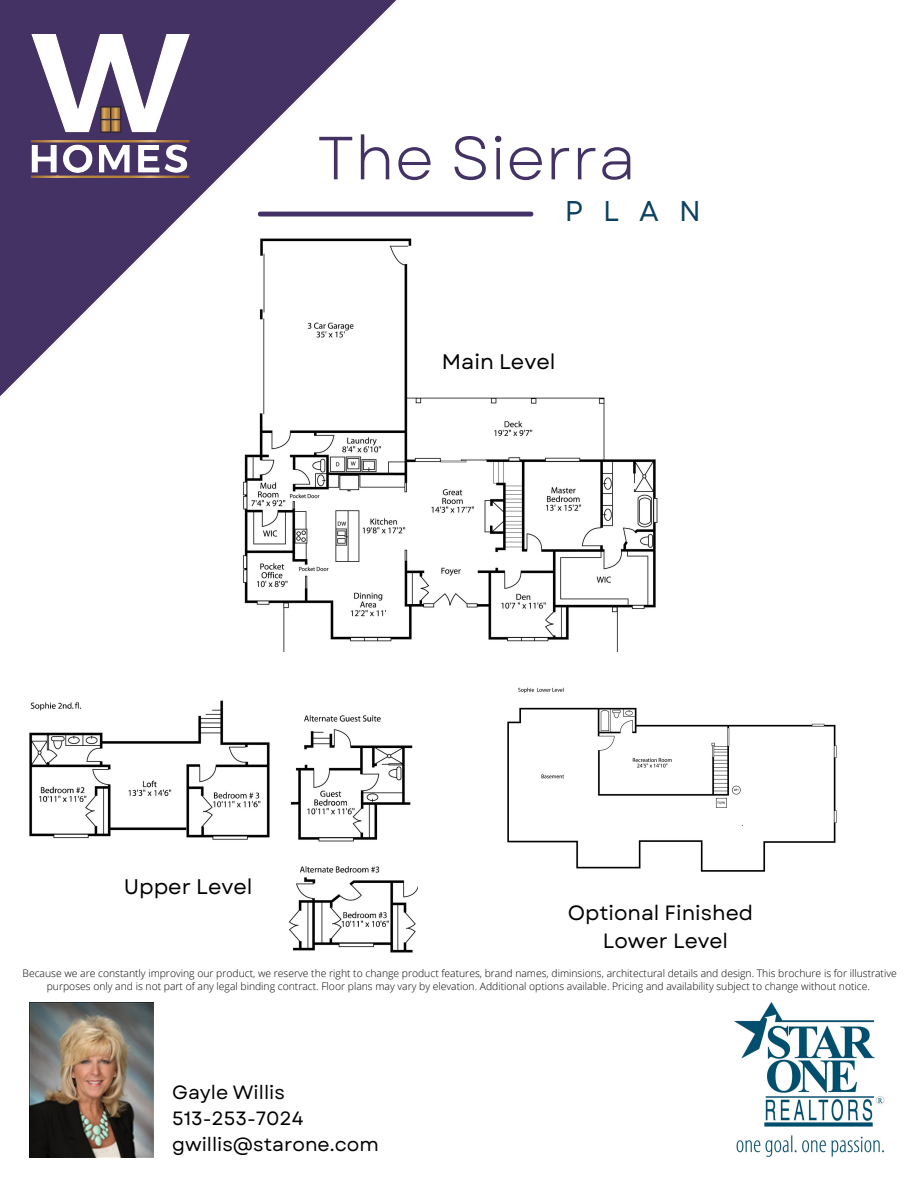
<style>
.page{position:relative;width:918px;height:1188px;background:#fff}
.page>*{position:absolute;margin:0;border:0;box-sizing:border-box;transform-origin:0 0}
.t1{font:60.75px "Garet";color:#443265}
.t2{font:28.5px "Garet";color:#0c4160}
.t3{font:21.15px "Garet";color:#000}
.t4{font:20.7px "Garet";color:#000}
.t5{font:19.2px "Garet";color:#000}
.t6{font:300 10.35px/13.8px "Open Sans";color:#000;text-align:center}
</style>
<div class="page">
<svg style="left:0;top:0;width:467px;height:397px"></svg>
<img style="left:12px;top:15px;width:191px;height:180px">
<hr style="left:260px;top:212px;width:271px;height:4px;background:#443265">
<img style="left:237px;top:229px;width:421px;height:423px">
<img style="left:29px;top:700px;width:388px;height:253px">
<img style="left:507px;top:687px;width:330px;height:185px">
<img style="left:734px;top:1003px;width:150px;height:154px">
<img style="left:30px;top:1003px;width:124px;height:155px">
<p class="t1" style="left:317px;top:114px;width:321px">The Sierra</p>
<p class="t2" style="left:565px;top:191px;width:138px">PLAN</p>
<p class="t3" style="left:442px;top:346px;width:115px">Main Level</p>
<p class="t3" style="left:124px;top:872px;width:130px">Upper Level</p>
<p class="t4" style="left:568px;top:897px;width:187px">Optional Finished</p>
<p class="t4" style="left:603px;top:926px;width:127px">Lower Level</p>
<p class="t6" style="left:23px;top:966px;width:876px">Because we are constantly improving our product, we reserve the right to change product features, brand names, diminsions, architectural details and design. This brochure is for illustrative purposes only and is not part of any legal binding contract. Floor plans may vary by elevation. Additional options available. Pricing and availability subject to change without notice.</p>
<p class="t5" style="left:172px;top:1079px;width:114px">Gayle Willis</p>
<p class="t5" style="left:172px;top:1104px;width:133px">513-253-7024</p>
<p class="t5" style="left:172px;top:1130px;width:208px">gwillis@starone.com</p>
</div>
